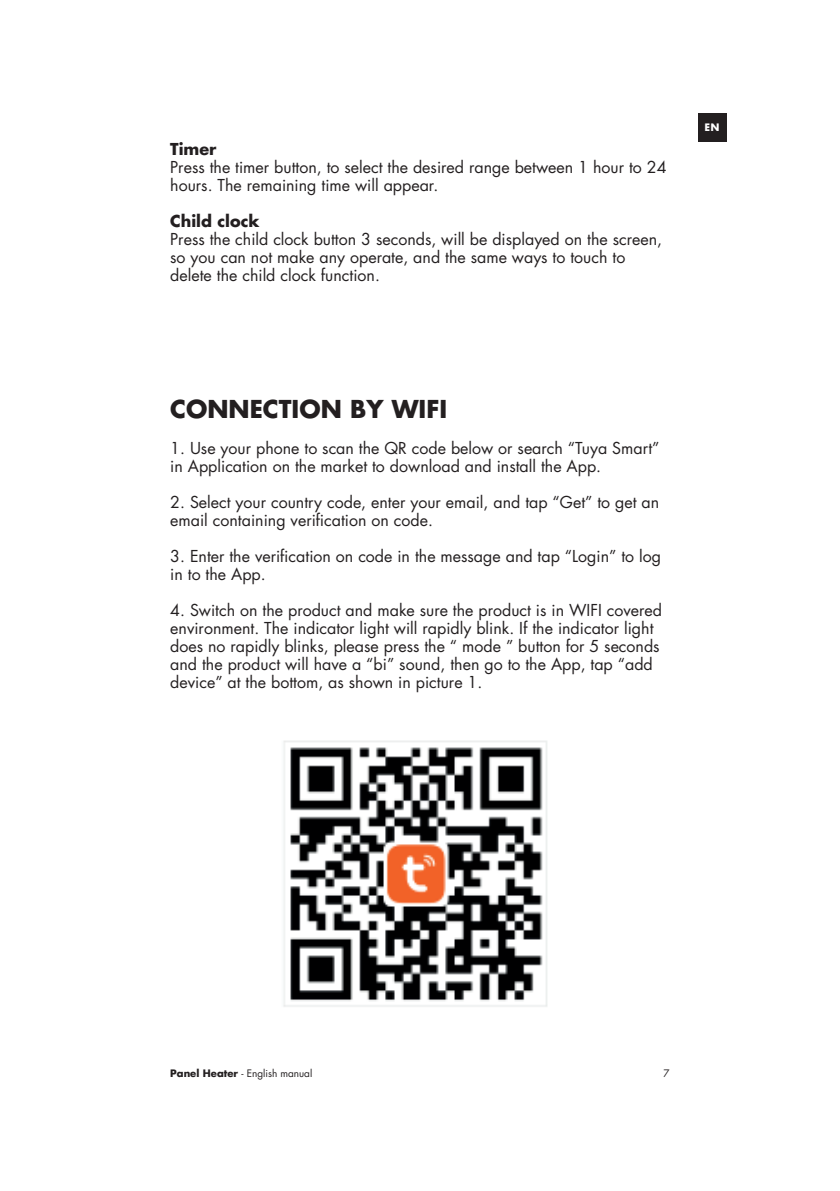
<style>
.page{position:relative;width:840px;height:1191px;background:#fff}
.page>*{position:absolute;margin:0;border:0;box-sizing:border-box;transform-origin:0 0}
.t1{font:700 24px "Futura LT";color:#231f20}
.t2{font:16px/18px "Futura LT";color:#231f20}
.t3{font:700 16px "Futura LT";color:#231f20}
.t4{font:10px "Futura LT";color:#231f20}
.t5{font:700 10px "Futura";color:#fff}
.s1{font-weight:700}
</style>
<div class="page">
<div style="left:697px;top:113px;width:29px;height:29px;background:#231f20"></div>
<img style="left:283px;top:741px;width:264px;height:266px">
<p class="t3" style="left:170px;top:141px;width:48px">Timer</p>
<p class="t2" style="left:170px;top:158px;width:497px">Press the timer button, to select the desired range between 1 hour to 24 hours. The remaining time will appear.</p>
<p class="t3" style="left:170px;top:213px;width:91px">Child clock</p>
<p class="t2" style="left:170px;top:230px;width:493px">Press the child clock button 3 seconds, will be displayed on the screen, so you can not make any operate, and the same ways to touch to delete the child clock function.</p>
<p class="t5" style="left:704px;top:122px;width:16px">EN</p>
<h1 class="t1" style="left:170px;top:397px;width:278px">CONNECTION BY WIFI</h1>
<p class="t2" style="left:170px;top:439px;width:490px">1. Use your phone to scan the QR code below or search “Tuya Smart” in Application on the market to download and install the App.</p>
<p class="t2" style="left:170px;top:493px;width:490px">2. Select your country code, enter your email, and tap “Get” to get an email containing verification on code.</p>
<p class="t2" style="left:170px;top:547px;width:492px">3. Enter the verification on code in the message and tap “Login” to log in to the App.</p>
<p class="t2" style="left:170px;top:601px;width:493px">4. Switch on the product and make sure the product is in WIFI covered environment. The indicator light will rapidly blink. If the indicator light does no rapidly blinks, please press the “ mode ” button for 5 seconds and the product will have a “bi” sound, then go to the App, tap “add device” at the bottom, as shown in picture 1.</p>
<p class="t4" style="left:170px;top:1067px;width:143px"><span class="s1">Panel Heater</span> - English manual</p>
<p class="t4" style="left:663px;top:1067px;width:8px">7</p>
</div>
